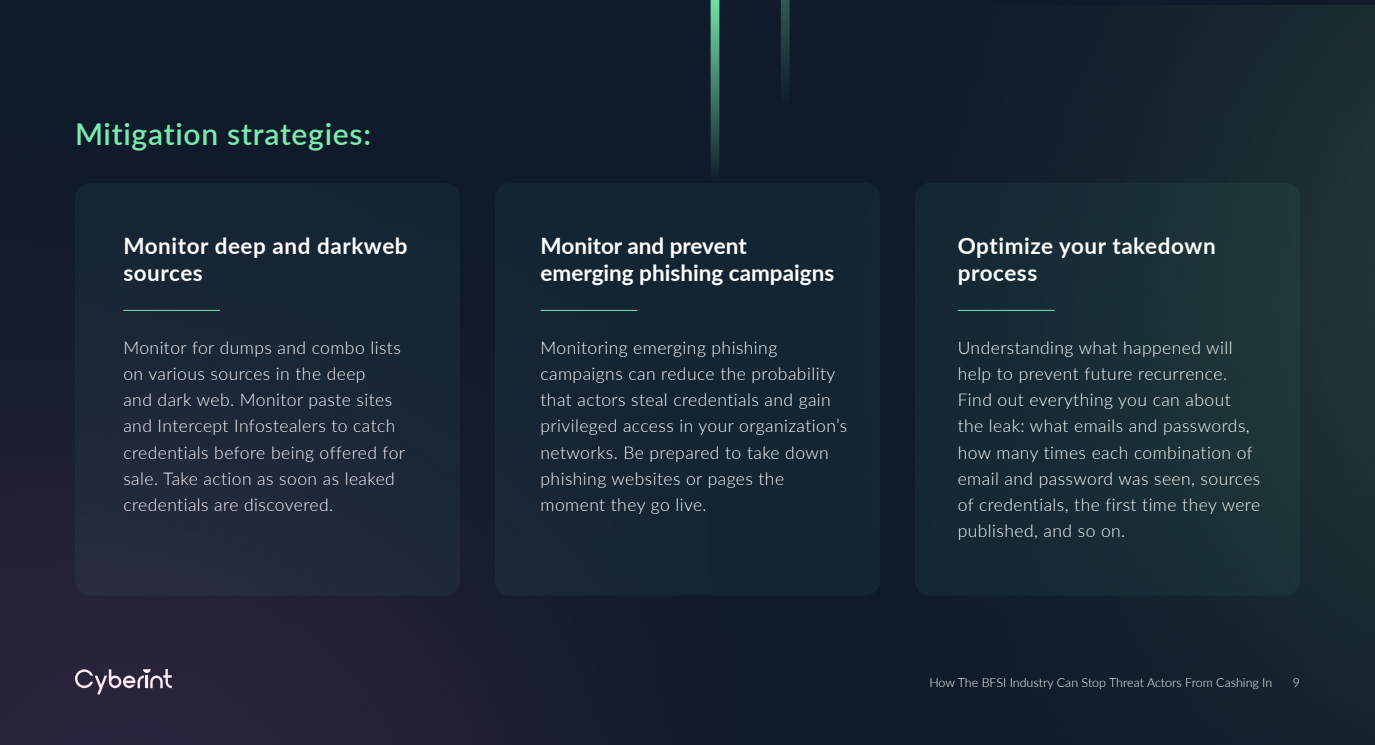
<style>
.page{position:relative;width:1375px;height:745px;background:#fff}
.page>*{position:absolute;margin:0;border:0;box-sizing:border-box;transform-origin:0 0}
.t1{font:600 30px "Lato";letter-spacing:.025em;color:#79ebad}
.t2{font:700 22.5px/27px "Lato";letter-spacing:.015em;color:#fff}
.t3{font:300 17.5px/26.2px "Lato";letter-spacing:.025em;color:#fff}
.t4{font:300 12.5px "Lato";color:#fff}
</style>
<div class="page">
<img style="left:744px;top:6px;width:631px;height:738px">
<img style="left:0;top:0;width:744px;height:744px">
<h1 class="t1" style="left:75px;top:112px;width:298px">Mitigation strategies:</h1>
<p class="t2" style="left:123px;top:231px;width:286px">Monitor deep and darkweb sources</p>
<p class="t2" style="left:541px;top:231px;width:295px">Monitor and prevent emerging phishing campaigns</p>
<p class="t3" style="left:123px;top:333px;width:283px">Monitor for dumps and combo lists on various sources in the deep<br>and dark web. Monitor paste sites and Intercept Infostealers to catch credentials before being offered for sale. Take action as soon as leaked credentials are discovered.</p>
<p class="t3" style="left:541px;top:333px;width:308px">Monitoring emerging phishing campaigns can reduce the probability that actors steal credentials and gain privileged access in your organization’s networks. Be prepared to take down phishing websites or pages the moment they go live.</p>
<p class="t2" style="left:958px;top:231px;width:260px">Optimize your takedown process</p>
<p class="t3" style="left:958px;top:333px;width:304px">Understanding what happened will help to prevent future recurrence.<br>Find out everything you can about the leak: what emails and passwords, how many times each combination of email and password was seen, sources of credentials, the first time they were published, and so on.</p>
<p class="t4" style="left:929px;top:673px;width:344px">How The BFSI Industry Can Stop Threat Actors From Cashing In</p>
<p class="t4" style="left:1293px;top:673px;width:9px">9</p>
</div>
